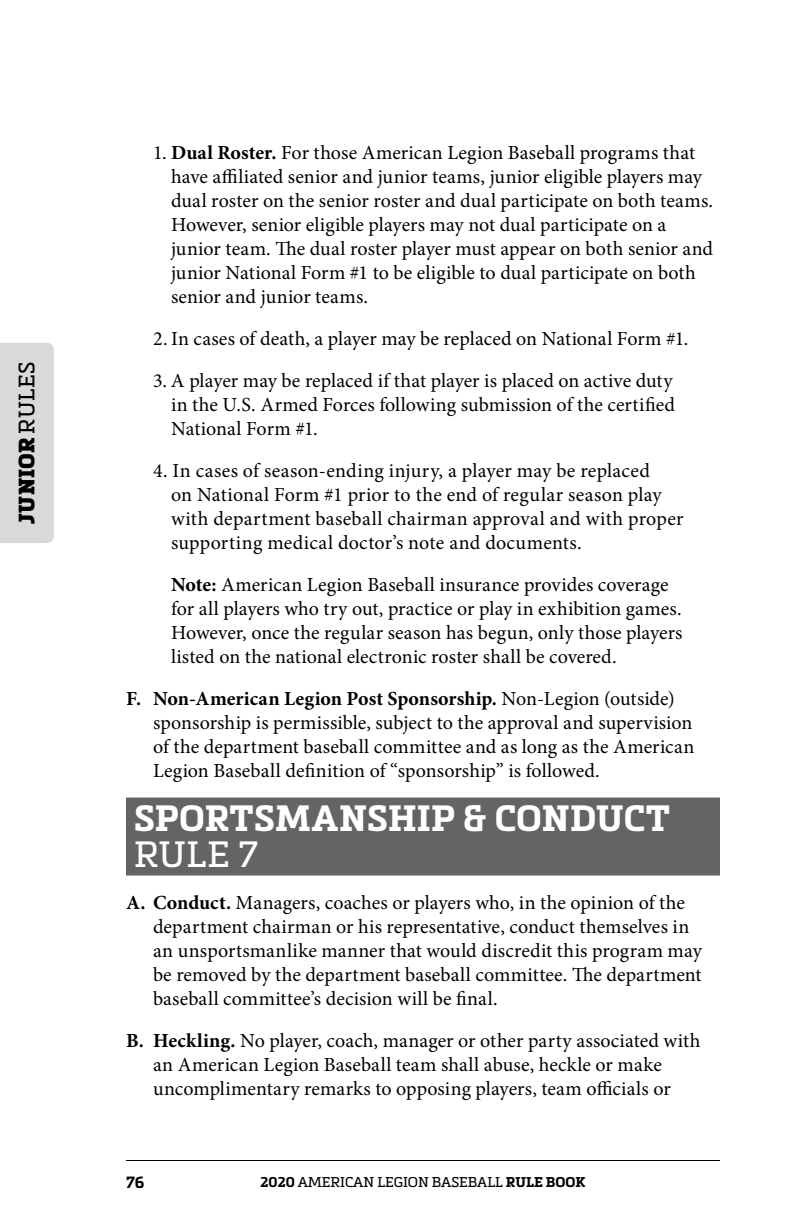
<style>
.page{position:relative;width:792px;height:1224px;background:#fff}
.page>*{position:absolute;margin:0;border:0;box-sizing:border-box;transform-origin:0 0}
.Rule_Header_-_2_line{font:700 36px/36px "Metronic Slab Pro";letter-spacing:.005em;color:#fff}
.t1{font:900 22px "Metronic Slab Pro";letter-spacing:.015em;color:#000}
.Rule_-_1{font:20px/24px "Minion Pro";letter-spacing:.005em;color:#000}
.Rule_-_A{font:20px/24px "Minion Pro";letter-spacing:.005em;color:#000}
.t2{font:700 16px "Metronic Slab Pro";color:#000}
.t3{font:14px "Metronic Slab Pro";color:#000}
.s1{font-weight:400}
.s2{font-weight:700}
</style>
<div class="page">
<hr style="left:126px;top:1160px;width:594px;height:1px;background:#000">
<div style="left:0;top:343px;width:54px;height:200px;background:#d7d9da"></div>
<div style="left:126px;top:798px;width:594px;height:78px;background:#636466"></div>
<p class="t1" style="left:14px;top:524px;width:163px;rotate:-90deg">JUNIOR <span class="s1">RULES</span></p>
<p class="Rule_-_1" style="left:171px;top:140px;width:544px;text-indent:-18px">1. <span class="s2">Dual Roster.</span> For those American Legion Baseball programs that have affiliated senior and junior teams, junior eligible players may dual roster on the senior roster and dual participate on both teams.<br>However, senior eligible players may not dual participate on a junior team. The dual roster player must appear on both senior and junior National Form #1 to be eligible to dual participate on both senior and junior teams.</p>
<p class="Rule_-_1" style="left:153px;top:326px;width:535px">2. In cases of death, a player may be replaced on National Form #1.</p>
<p class="Rule_-_1" style="left:171px;top:368px;width:505px;text-indent:-18px">3. A player may be replaced if that player is placed on active duty in the U.S. Armed Forces following submission of the certified<br>National Form #1.</p>
<p class="Rule_-_1" style="left:171px;top:458px;width:514px;text-indent:-18px">4. In cases of season-ending injury, a player may be replaced<br>on National Form #1 prior to the end of regular season play with department baseball chairman approval and with proper supporting medical doctor’s note and documents.</p>
<p class="Rule_-_1" style="left:171px;top:572px;width:513px"><span class="s2">Note:</span> American Legion Baseball insurance provides coverage for all players who try out, practice or play in exhibition games.<br>However, once the regular season has begun, only those players listed on the national electronic roster shall be covered.</p>
<p class="Rule_-_A" style="left:153px;top:686px;width:543px;text-indent:-27px"><span class="s2">F. Non-American Legion Post Sponsorship.</span> Non-Legion (outside) sponsorship is permissible, subject to the approval and supervision of the department baseball committee and as long as the American Legion Baseball definition of “sponsorship” is followed.</p>
<p class="Rule_Header_-_2_line" style="left:134px;top:799px;width:537px">SPORTSMANSHIP &amp; CONDUCT<br><span class="s1">RULE 7</span></p>
<p class="Rule_-_A" style="left:153px;top:890px;width:550px;text-indent:-27px"><span class="s2">A. Conduct.</span> Managers, coaches or players who, in the opinion of the department chairman or his representative, conduct themselves in an unsportsmanlike manner that would discredit this program may be removed by the department baseball committee. The department baseball committee’s decision will be final.</p>
<p class="Rule_-_A" style="left:126px;top:1028px;width:576px;text-align:center"><span class="s2">B. Heckling.</span> No player, coach, manager or other party associated with an American Legion Baseball team shall abuse, heckle or make uncomplimentary remarks to opposing players, team officials or</p>
<p class="t2" style="left:126px;top:1172px;width:20px">76</p>
<p class="t3" style="left:261px;top:1171px;width:326px"><span class="s2">2020</span> AMERICAN LEGION BASEBALL <span class="s2">RULE BOOK</span></p>
</div>
